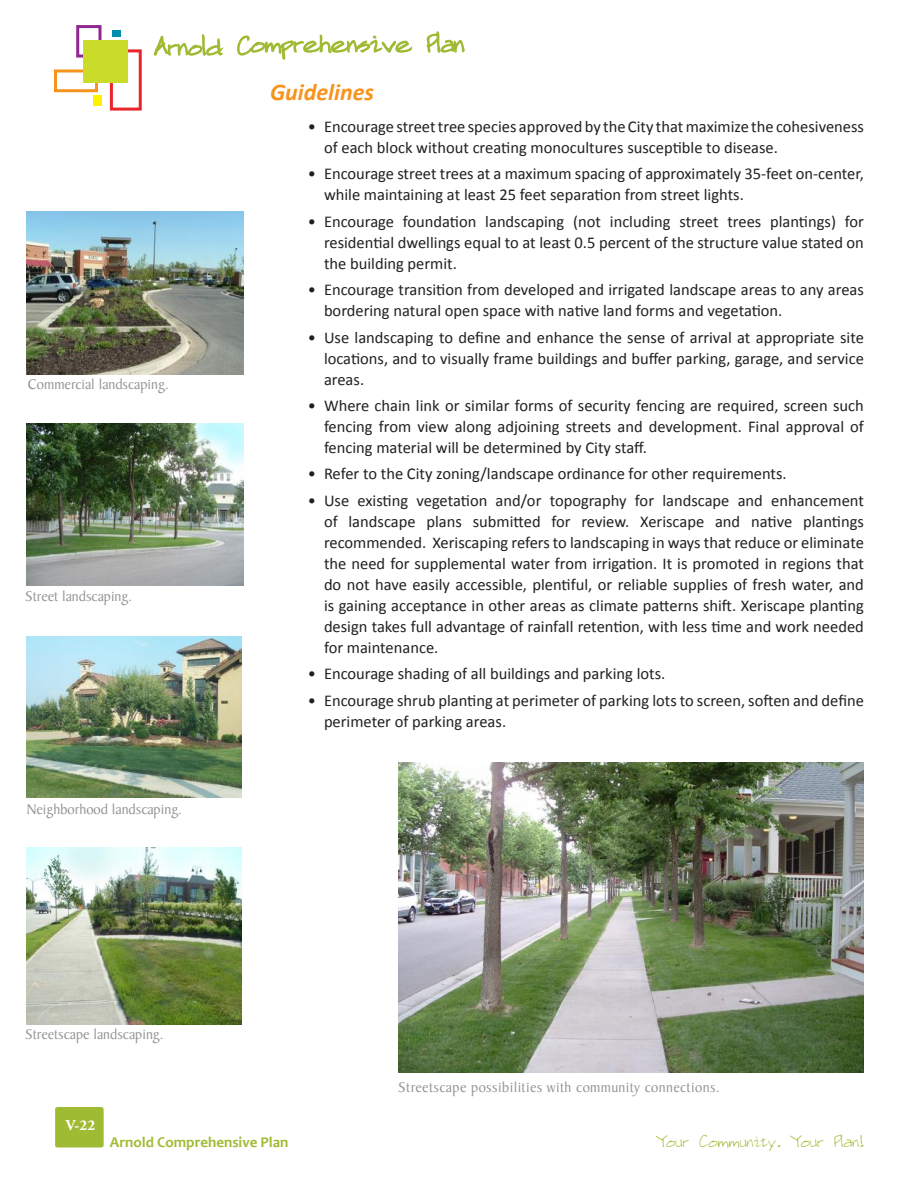
<style>
.page{position:relative;width:918px;height:1188px;background:#fff}
.page>*{position:absolute;margin:0;border:0;box-sizing:border-box;transform-origin:0 0}
.t1{font:italic 700 24px "Calibri";color:#f7931d}
.t2{font:16.5px/21px "Calibri";color:#231f20}
.t3{font:italic 600 16.05px "Avant Garde";color:#fff}
.t4{font:15px "Baker Signet";color:#939598}
.t5{font:15px "Baker Signet";letter-spacing:.025em;color:#939598}
.t6{font:700 15px "Candara";color:#9fbb34}
.t7{font:15px "Designer 1";color:#9fbb34}
.t8{font:700 15px "Adobe Garamond Pro";color:#fff}
</style>
<div class="page">
<div style="left:76px;top:25px;width:25px;height:33px;border:3px solid #90268f"></div>
<div style="left:54px;top:70px;width:44px;height:22px;border:3px solid #f7931d"></div>
<div style="left:110px;top:49px;width:32px;height:62px;border:3px solid #ea242b"></div>
<div style="left:83px;top:40px;width:44px;height:42px;background:#cadb2a"></div>
<div style="left:112px;top:30px;width:8px;height:7px;background:#008eb0"></div>
<div style="left:93px;top:95px;width:9px;height:11px;background:#fff200"></div>
<svg style="left:153px;top:34px;width:71px;height:22px"></svg>
<svg style="left:237px;top:34px;width:176px;height:26px"></svg>
<svg style="left:426px;top:31px;width:39px;height:22px"></svg>
<div style="left:55px;top:1107px;width:49px;height:41px;background:#9fbb34;border-radius:2px"></div>
<img style="left:27px;top:212px;width:217px;height:162px">
<img style="left:27px;top:423px;width:217px;height:163px">
<img style="left:27px;top:637px;width:215px;height:161px">
<img style="left:27px;top:848px;width:214px;height:176px">
<img style="left:398px;top:762px;width:466px;height:310px">
<p class="t4" style="left:28px;top:376px;width:143px">Commercial landscaping.</p>
<p class="t4" style="left:26px;top:588px;width:108px">Street landscaping.</p>
<p class="t4" style="left:27px;top:801px;width:157px">Neighborhood landscaping.</p>
<p class="t4" style="left:26px;top:1026px;width:140px">Streetscape landscaping.</p>
<p class="t3" style="left:57px;top:1110px;width:37px">V-22</p>
<p class="t3" style="left:76px;top:1111px;width:37px">V-22</p>
<p class="t8" style="left:66px;top:1117px;width:31px">V-22</p>
<h1 class="t1" style="left:270px;top:77px;width:105px">Guidelines</h1>
<p class="t2" style="left:324px;top:115px;width:542px;text-indent:-16px">• Encourage street tree species approved by the City that maximize the cohesiveness of each block without creating monocultures susceptible to disease.</p>
<p class="t2" style="left:324px;top:163px;width:541px;text-indent:-16px">• Encourage street trees at a maximum spacing of approximately 35-feet on-center, while maintaining at least 25 feet separation from street lights.</p>
<p class="t2" style="left:324px;top:210px;width:541px;text-align:justify;text-indent:-16px">• Encourage foundation landscaping (not including street trees plantings) for residential dwellings equal to at least 0.5 percent of the structure value stated on the building permit.</p>
<p class="t2" style="left:324px;top:278px;width:541px;text-indent:-16px">• Encourage transition from developed and irrigated landscape areas to any areas bordering natural open space with native land forms and vegetation.</p>
<p class="t2" style="left:324px;top:326px;width:542px;text-align:justify;text-indent:-16px">• Use landscaping to define and enhance the sense of arrival at appropriate site locations, and to visually frame buildings and buffer parking, garage, and service areas.</p>
<p class="t2" style="left:324px;top:394px;width:541px;text-align:justify;text-indent:-16px">• Where chain link or similar forms of security fencing are required, screen such fencing from view along adjoining streets and development. Final approval of fencing material will be determined by City staff.</p>
<p class="t2" style="left:308px;top:463px;width:480px">• Refer to the City zoning/landscape ordinance for other requirements.</p>
<p class="t2" style="left:324px;top:489px;width:541px;text-align:justify;text-indent:-16px">• Use existing vegetation and/or topography for landscape and enhancement of landscape plans submitted for review. Xeriscape and native plantings recommended. Xeriscaping refers to landscaping in ways that reduce or eliminate the need for supplemental water from irrigation. It is promoted in regions that do not have easily accessible, plentiful, or reliable supplies of fresh water, and is gaining acceptance in other areas as climate patterns shift. Xeriscape planting design takes full advantage of rainfall retention, with less time and work needed for maintenance.</p>
<p class="t2" style="left:308px;top:662px;width:359px">• Encourage shading of all buildings and parking lots.</p>
<p class="t2" style="left:324px;top:689px;width:541px;text-indent:-16px">• Encourage shrub planting at perimeter of parking lots to screen, soften and define perimeter of parking areas.</p>
<p class="t5" style="left:399px;top:1079px;width:323px">Streetscape possibilities with community connections.</p>
<p class="t6" style="left:110px;top:1133px;width:180px">Arnold Comprehensive Plan</p>
<p class="t7" style="left:655px;top:1132px;width:210px">Your Community. Your Plan!</p>
</div>
